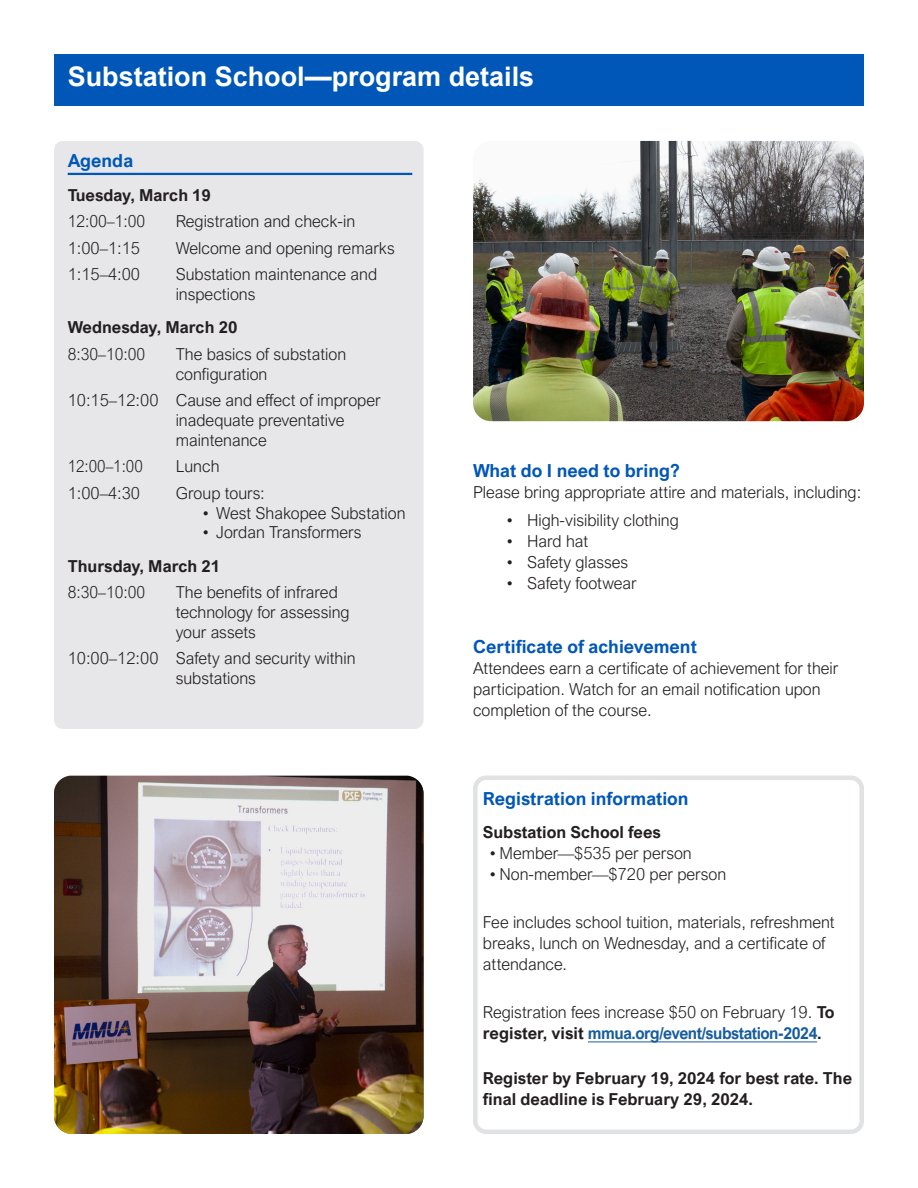
<style>
.page{position:relative;width:918px;height:1188px;background:#fff}
.page>*{position:absolute;margin:0;border:0;box-sizing:border-box;transform-origin:0 0}
.t1{font:700 27px "Arial";color:#fff}
.t2{font:700 18px "Arial Nova";color:#0057b7}
.t3{font:300 16.5px/21px "Arial Nova";color:#231f20}
.Brochure_Registration_Form_text{font:700 16.5px/21px "Arial Nova";color:#231f20}
.t4{font:300 16.5px "Arial Nova";color:#231f20;scale:.95 1}
.t5{font:300 16.5px "Arial Nova";color:#231f20;scale:.92 1}
.s1{font-weight:700}
.s2{font-weight:700;color:#175d9e}
</style>
<div class="page">
<div style="left:54px;top:54px;width:810px;height:52px;background:#0057b7"></div>
<div style="left:54px;top:141px;width:370px;height:588px;background:#e1e2e4;border-radius:9px"></div>
<div style="left:473px;top:776px;width:391px;height:358px;border:4px solid #e1e2e4;border-radius:11px"></div>
<hr style="left:588px;top:1041px;width:229px;height:1px;background:#175d9e">
<img style="left:473px;top:141px;width:391px;height:280px">
<hr style="left:68px;top:173px;width:344px;height:2px;background:#0057b7">
<img style="left:54px;top:776px;width:370px;height:358px">
<p class="t1" style="left:68px;top:58px;width:468px">Substation School—program details</p>
<p class="t2" style="left:68px;top:150px;width:67px">Agenda</p>
<p class="Brochure_Registration_Form_text" style="left:68px;top:184px;width:145px">Tuesday, March 19</p>
<p class="t4" style="left:68px;top:212px;width:83px">12:00–1:00</p>
<p class="t3" style="left:176px;top:211px;width:181px">Registration and check-in</p>
<p class="t3" style="left:68px;top:237px;width:74px">1:00–1:15</p>
<p class="t3" style="left:176px;top:237px;width:221px">Welcome and opening remarks</p>
<p class="t3" style="left:68px;top:264px;width:74px">1:15–4:00</p>
<p class="t3" style="left:176px;top:264px;width:203px;line-height:19.8px">Substation maintenance and inspections</p>
<p class="Brochure_Registration_Form_text" style="left:68px;top:317px;width:171px">Wednesday, March 20</p>
<p class="t4" style="left:68px;top:345px;width:83px">8:30–10:00</p>
<p class="t3" style="left:176px;top:344px;width:172px;line-height:19.8px">The basics of substation configuration</p>
<p class="t3" style="left:176px;top:390px;width:206px;line-height:19.8px;text-indent:-108px">10:15–12:00 Cause and effect of improper inadequate preventative maintenance</p>
<p class="t5" style="left:68px;top:457px;width:83px">12:00–1:00</p>
<p class="t3" style="left:176px;top:456px;width:45px">Lunch</p>
<p class="t3" style="left:68px;top:483px;width:74px">1:00–4:30</p>
<p class="t3" style="left:176px;top:483px;width:91px">Group tours:</p>
<p class="t3" style="left:203px;top:502px;width:204px">• West Shakopee Substation</p>
<p class="t3" style="left:203px;top:522px;width:160px">• Jordan Transformers</p>
<p class="Brochure_Registration_Form_text" style="left:68px;top:555px;width:154px">Thursday, March 21</p>
<p class="t4" style="left:68px;top:583px;width:83px">8:30–10:00</p>
<p class="t3" style="left:176px;top:583px;width:175px;line-height:19.8px">The benefits of infrared technology for assessing</p>
<p class="t3" style="left:176px;top:622px;width:82px">your assets</p>
<p class="t3" style="left:68px;top:648px;width:289px">10:00–12:00 Safety and security within</p>
<p class="t3" style="left:176px;top:668px;width:82px">substations</p>
<p class="t2" style="left:473px;top:460px;width:208px">What do I need to bring?</p>
<p class="t3" style="left:473px;top:482px;width:390px">Please bring appropriate attire and materials, including:</p>
<p class="t3" style="left:507px;top:510px;width:174px">• High-visibility clothing</p>
<p class="t3" style="left:507px;top:531px;width:83px">• Hard hat</p>
<p class="t3" style="left:507px;top:552px;width:123px">• Safety glasses</p>
<p class="t3" style="left:507px;top:573px;width:131px">• Safety footwear</p>
<p class="t2" style="left:473px;top:636px;width:225px">Certificate of achievement</p>
<p class="t3" style="left:473px;top:658px;width:367px">Attendees earn a certificate of achievement for their participation. Watch for an email notification upon completion of the course.</p>
<p class="t2" style="left:483px;top:788px;width:207px">Registration information</p>
<p class="Brochure_Registration_Form_text" style="left:483px;top:822px;width:179px">Substation School fees</p>
<p class="t3" style="left:490px;top:843px;width:204px">• Member—$535 per person</p>
<p class="t3" style="left:490px;top:864px;width:238px">• Non-member—$720 per person</p>
<p class="t3" style="left:483px;top:912px;width:353px">Fee includes school tuition, materials, refreshment breaks, lunch on Wednesday, and a certificate of attendance.</p>
<p class="t3" style="left:483px;top:1002px;width:353px">Registration fees increase $50 on February 19. <span class="s1">To register, visit</span> <span class="s2">mmua.org/event/substation-2024</span><span class="s1">.</span></p>
<p class="Brochure_Registration_Form_text" style="left:483px;top:1068px;width:371px">Register by February 19, 2024 for best rate. The final deadline is February 29, 2024.</p>
</div>
